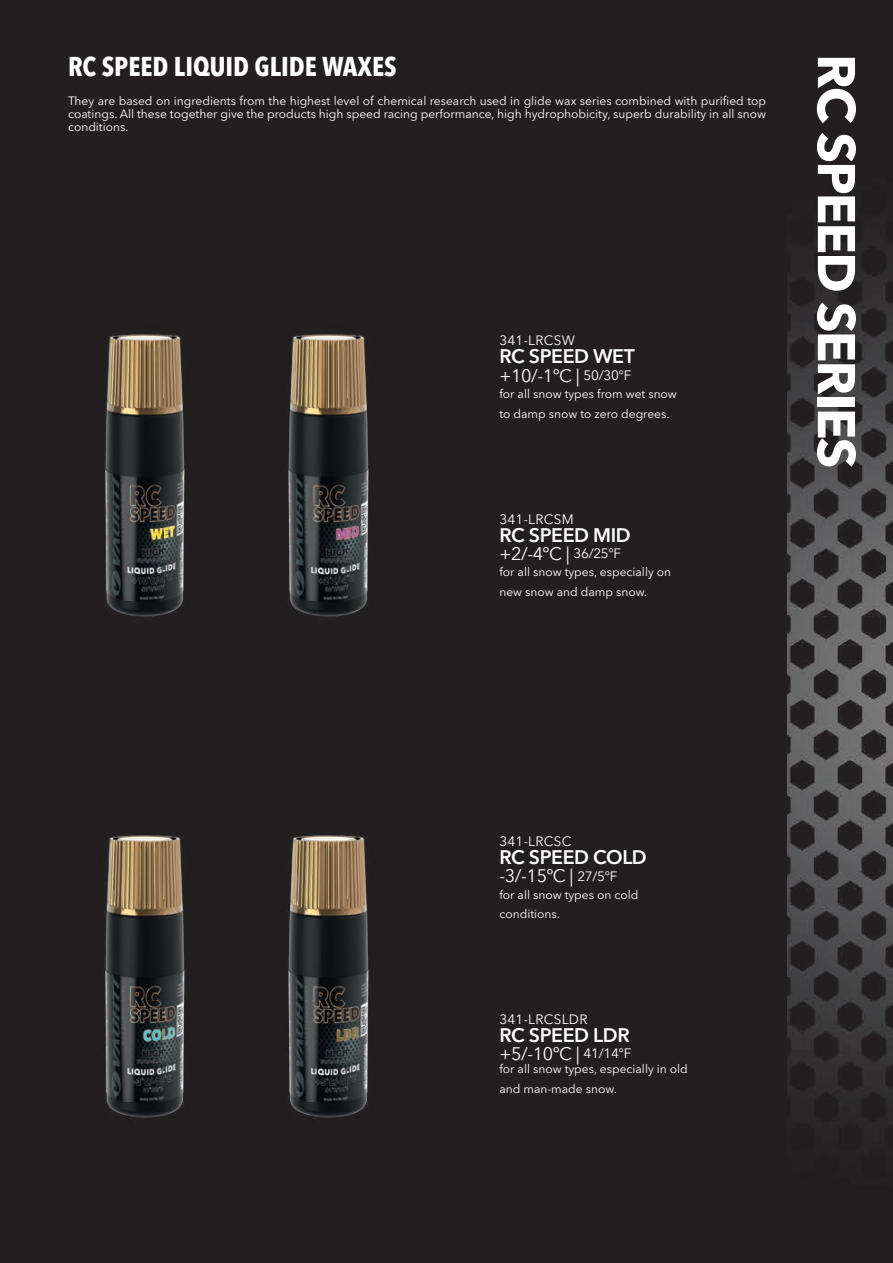
<style>
.page{position:relative;width:893px;height:1263px;background:#fff}
.page>*{position:absolute;margin:0;border:0;box-sizing:border-box;transform-origin:0 0}
.t1{font:700 52.5px "Avenir Next LT Pro";letter-spacing:-.04em;color:#fff}
.t2{font:700 condensed 27px "Avenir Next LT Pro";color:#fff}
.t3{font:600 19.5px "Avenir Next LT Pro";letter-spacing:-.02em;color:#fff}
.t4{font:18px "Avenir Next LT Pro";letter-spacing:-.02em;color:#fff}
.t5{font:13.5px "Avenir Next LT Pro";letter-spacing:.02em;color:#fff}
.t6{font:12px/19.5px "Avenir Next LT Pro";color:#fff}
.s1{font-size:13.5px}
</style>
<div class="page">
<div style="left:0;top:0;width:874px;height:1263px;background:#231f20"></div>
<img style="left:787px;top:0;width:106px;height:1263px">
<img style="left:104px;top:334px;width:81px;height:283px">
<img style="left:287px;top:334px;width:82px;height:283px">
<img style="left:104px;top:835px;width:81px;height:283px">
<img style="left:287px;top:835px;width:82px;height:283px">
<h2 class="t2" style="left:68px;top:50px;width:330px">RC SPEED LIQUID GLIDE WAXES</h2>
<p class="t6" style="left:68px;top:95px;width:700px;line-height:12.8px;text-align:justify">They are based on ingredients from the highest level of chemical research used in glide wax series combined with purified top coatings. All these together give the products high speed racing performance, high hydrophobicity, superb durability in all snow conditions.</p>
<p class="t5" style="left:499px;top:333px;width:77px">341-LRCSW</p>
<h3 class="t3" style="left:499px;top:345px;width:137px">RC SPEED WET</h3>
<h3 class="t4" style="left:499px;top:364px;width:133px">+10/-1ºC | <span class="s1">50/30°F</span></h3>
<p class="t6" style="left:499px;top:384px;width:179px">for all snow types from wet snow to damp snow to zero degrees.</p>
<p class="t5" style="left:499px;top:511px;width:76px">341-LRCSM</p>
<h3 class="t3" style="left:499px;top:523px;width:133px">RC SPEED MID</h3>
<h3 class="t4" style="left:499px;top:543px;width:123px">+2/-4ºC | <span class="s1">36/25°F</span></h3>
<p class="t6" style="left:499px;top:562px;width:173px">for all snow types, especially on new snow and damp snow.</p>
<h1 class="t1" style="left:868px;top:54px;width:416px;rotate:90deg">RC SPEED SERIES</h1>
<p class="t5" style="left:499px;top:834px;width:73px">341-LRCSC</p>
<h3 class="t3" style="left:499px;top:846px;width:149px">RC SPEED COLD</h3>
<h3 class="t4" style="left:499px;top:865px;width:120px">-3/-15ºC | <span class="s1">27/5°F</span></h3>
<p class="t6" style="left:499px;top:885px;width:141px">for all snow types on cold conditions.</p>
<p class="t5" style="left:499px;top:1011px;width:90px">341-LRCSLDR</p>
<h3 class="t3" style="left:499px;top:1023px;width:132px">RC SPEED LDR</h3>
<h3 class="t4" style="left:499px;top:1042px;width:133px">+5/-10ºC | <span class="s1">41/14°F</span></h3>
<p class="t6" style="left:499px;top:1059px;width:190px">for all snow types, especially in old and man-made snow.</p>
</div>
